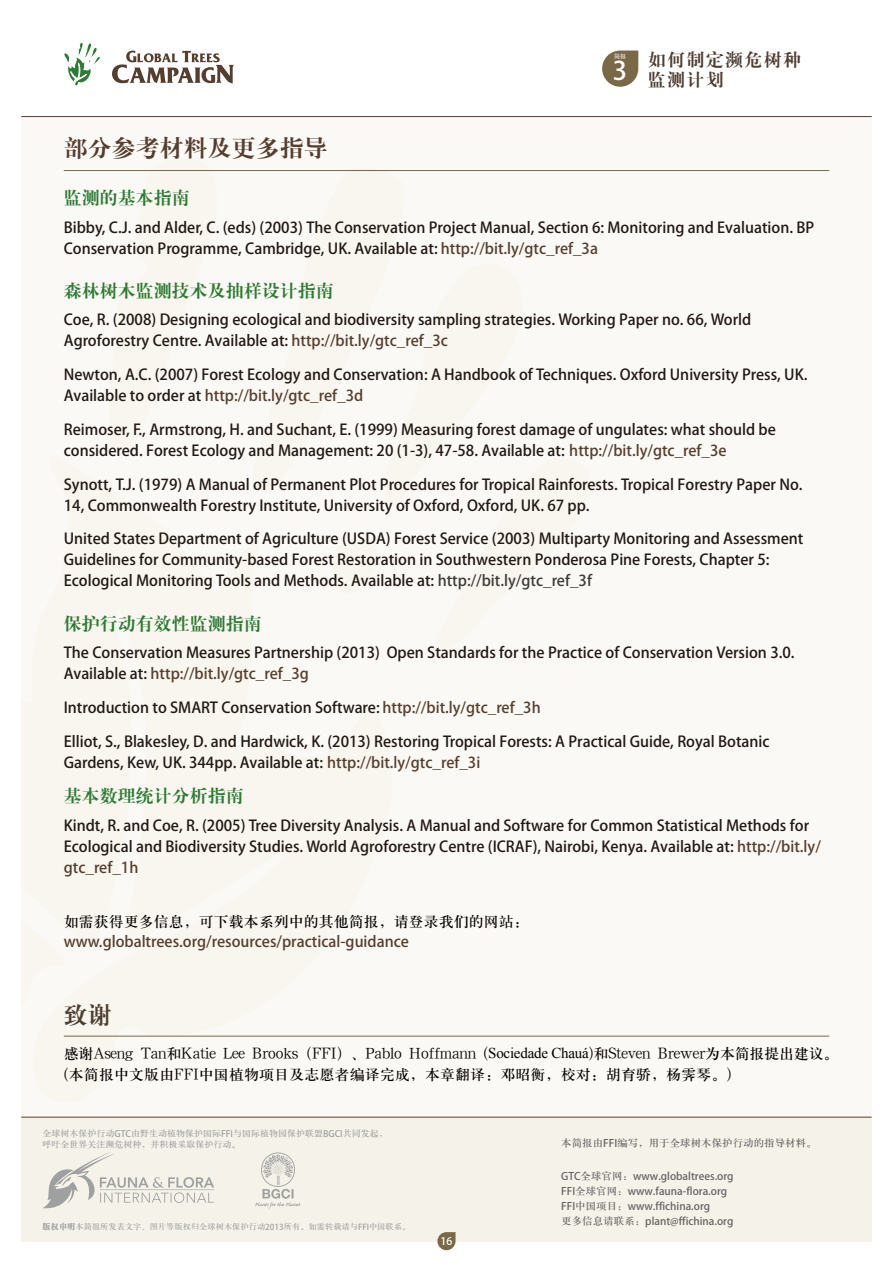
<style>
.page{position:relative;width:893px;height:1263px;background:#fff}
.page>*{position:absolute;margin:0;border:0;box-sizing:border-box;transform-origin:0 0}
.t1{font:25.5px "Helvetica Neue Bold G Bpc EUC H";color:#fff}
.t2{font:24px "H Ya 4 gj";color:#563e2f}
.t3{font:24px "H Ya 4 gj";color:#4e3d31}
.t4{font:18px "H Ya 4 gj";color:#2c7b32}
.t5{font:18px/20.2px "H Ya 4 gj";letter-spacing:.075em;color:#4f3d32}
.t6{font:15px/21px "Helvetica Neue Roman G Bpc EUC H";color:#221815}
.t7{font:15px/21px "H Ya 3 gj";color:#040000}
.t8{font:15px "Helvetica Neue Bold G Bpc EUC H";color:#563e2f}
.t9{font:10.5px/15px "Helvetica Neue Medium G Bpc EUC H";color:#666464}
.t10{font:10.5px "H Ya 3 gj";color:#666464}
.t11{font:10.5px "Helvetica Neue Light G Bpc EUC H";color:#fff}
.t12{font:9px/10.8px "H Ya 3 gj";color:#9fa0a0}
.t13{font:8.25px "H Ya 3 gj";color:#9fa0a0}
.t14{font:6.15px "H Ya 3 gj";color:#fff}
.s1{font-family:"Helvetica Neue Bold G Bpc EUC H";color:#563e2f}
.s2{font-family:"Helvetica Neue Roman G Bpc EUC H";color:#221815}
.s3{font-family:"Helvetica Neue Bold G Bpc EUC H";color:#3e3a39}
.s4{font-family:"Times New Roman"}
.s5{font-family:"Helvetica Neue Medium G Bpc EUC H"}
.s6{font-family:"H Ya 3 gj"}
.s7{font-family:"H Ya 9 gj"}
</style>
<div class="page">
<div style="left:21px;top:116px;width:851px;height:1043px;background:#fbf9f5"></div>
<hr style="left:21px;top:116px;width:851px;height:1px;background:#563e2f">
<hr style="left:64px;top:170px;width:765px;height:1px;background:#796946">
<hr style="left:64px;top:1036px;width:765px;height:1px;background:#796946">
<div style="left:21px;top:1117px;width:851px;height:125px;background:#f5f2e9"></div>
<svg style="left:43px;top:1152px;width:171px;height:57px"></svg>
<svg style="left:255px;top:1152px;width:46px;height:56px"></svg>
<svg style="left:437px;top:1232px;width:19px;height:18px"></svg>
<svg style="left:63px;top:42px;width:37px;height:44px"></svg>
<svg style="left:112px;top:51px;width:122px;height:32px"></svg>
<hr style="left:21px;top:1117px;width:851px;height:1px;background:#563e2f">
<svg style="left:602px;top:51px;width:36px;height:36px"></svg>
<h1 class="t1" style="left:613px;top:56px;width:16px">3</h1>
<p class="t5" style="left:648px;top:50px;width:155px">如何制定濒危树种监测计划</p>
<p class="t14" style="left:614px;top:53px;width:14px">简报</p>
<h2 class="t2" style="left:64px;top:136px;width:265px">部分参考材料及更多指导</h2>
<p class="t4" style="left:64px;top:189px;width:127px">监测的基本指南</p>
<p class="t6" style="left:64px;top:217px;width:752px">Bibby, C.J. and Alder, C. (eds) (2003) The Conservation Project Manual, Section 6: Monitoring and Evaluation. BP<br>Conservation Programme, Cambridge, UK. Available at: <span class="s1">http://bit.ly/gtc_ref_3a</span></p>
<p class="t4" style="left:64px;top:281px;width:271px">森林树木监测技术及抽样设计指南</p>
<p class="t6" style="left:64px;top:310px;width:689px">Coe, R. (2008) Designing ecological and biodiversity sampling strategies. Working Paper no. 66, World<br>Agroforestry Centre. Available at: <span class="s1">http://bit.ly/gtc_ref_3c</span></p>
<p class="t6" style="left:64px;top:364px;width:745px">Newton, A.C. (2007) Forest Ecology and Conservation: A Handbook of Techniques. Oxford University Press, UK.</p>
<p class="t8" style="left:64px;top:387px;width:301px"><span class="s2">Available to order at</span> http://bit.ly/gtc_ref_3d</p>
<p class="t6" style="left:64px;top:419px;width:713px">Reimoser, F., Armstrong, H. and Suchant, E. (1999) Measuring forest damage of ungulates: what should be considered. Forest Ecology and Management: 20 (1-3), 47-58. Available at: <span class="s1">http://bit.ly/gtc_ref_3e</span></p>
<p class="t6" style="left:64px;top:474px;width:740px">Synott, T.J. (1979) A Manual of Permanent Plot Procedures for Tropical Rainforests. Tropical Forestry Paper No.<br>14, Commonwealth Forestry Institute, University of Oxford, Oxford, UK. 67 pp.</p>
<p class="t6" style="left:64px;top:529px;width:741px">United States Department of Agriculture (USDA) Forest Service (2003) Multiparty Monitoring and Assessment<br>Guidelines for Community-based Forest Restoration in Southwestern Ponderosa Pine Forests, Chapter 5:<br>Ecological Monitoring Tools and Methods. Available at: <span class="s3">http://bit.ly/gtc_ref_3f</span></p>
<p class="t4" style="left:64px;top:614px;width:199px">保护行动有效性监测指南</p>
<p class="t6" style="left:64px;top:642px;width:732px">The Conservation Measures Partnership (2013) Open Standards for the Practice of Conservation Version 3.0.</p>
<p class="t8" style="left:64px;top:665px;width:247px"><span class="s2">Available at:</span> http://bit.ly/gtc_ref_3g</p>
<p class="t6" style="left:64px;top:697px;width:478px">Introduction to SMART Conservation Software: <span class="s1">http://bit.ly/gtc_ref_3h</span></p>
<p class="t6" style="left:64px;top:731px;width:707px">Elliot, S., Blakesley, D. and Hardwick, K. (2013) Restoring Tropical Forests: A Practical Guide, Royal Botanic<br>Gardens, Kew, UK. 344pp. Available at: <span class="s1">http://bit.ly/gtc_ref_3i</span></p>
<p class="t4" style="left:64px;top:787px;width:181px">基本数理统计分析指南</p>
<p class="t6" style="left:64px;top:815px;width:759px">Kindt, R. and Coe, R. (2005) Tree Diversity Analysis. A Manual and Software for Common Statistical Methods for<br>Ecological and Biodiversity Studies. World Agroforestry Centre (ICRAF), Nairobi, Kenya. Available at: <span class="s1">http://bit.ly/</span></p>
<p class="t8" style="left:64px;top:858px;width:76px">gtc_ref_1h</p>
<p class="t7" style="left:64px;top:911px;width:466px">如需获得更多信息，可下载本系列中的其他简报，请登录我们的网站：</p>
<p class="t8" style="left:64px;top:932px;width:347px">www.globaltrees.org/resources/practical-guidance</p>
<h2 class="t3" style="left:64px;top:1003px;width:49px">致谢</h2>
<p class="t7" style="left:64px;top:1043px;width:776px">感谢Aseng Tan和Katie Lee Brooks（FFI）、Pablo Hoffmann (<span class="s4">Sociedade Chauá</span>)和Steven Brewer为本简报提出建议。(本简报中文版由FFI中国植物项目及志愿者编译完成，本章翻译：邓昭衡，校对：胡育骄，杨霁琴。)</p>
<p class="t12" style="left:43px;top:1128px;width:347px">全球树木保护行动<span class="s5">GTC</span>由野生动植物保护国际<span class="s5">FFI</span>与国际植物园保护联盟<span class="s5">BGCI</span>共同发起，呼吁全世界关注濒危树种，并积极采取保护行动。</p>
<p class="t10" style="left:561px;top:1137px;width:257px">本简报由<span class="s5">FFI</span>编写，用于全球树木保护行动的指导材料。</p>
<p class="t9" style="left:561px;top:1169px;width:174px">GTC<span class="s6">全球官网：</span>www.globaltrees.org<br>FFI<span class="s6">全球官网：</span>www.fauna-flora.org<br>FFI<span class="s6">中国项目：</span>www.ffichina.org<br><span class="s6">更多信息请联系：</span>plant@ffichina.org</p>
<p class="t13" style="left:43px;top:1223px;width:369px"><span class="s7">版权申明</span>本简报所发表文字、图片等版权归全球树木保护行动<span class="s5">2013</span>所有。如需转载请与<span class="s5">FFI</span>中国联系。</p>
<p class="t11" style="left:440px;top:1235px;width:13px">16</p>
</div>
